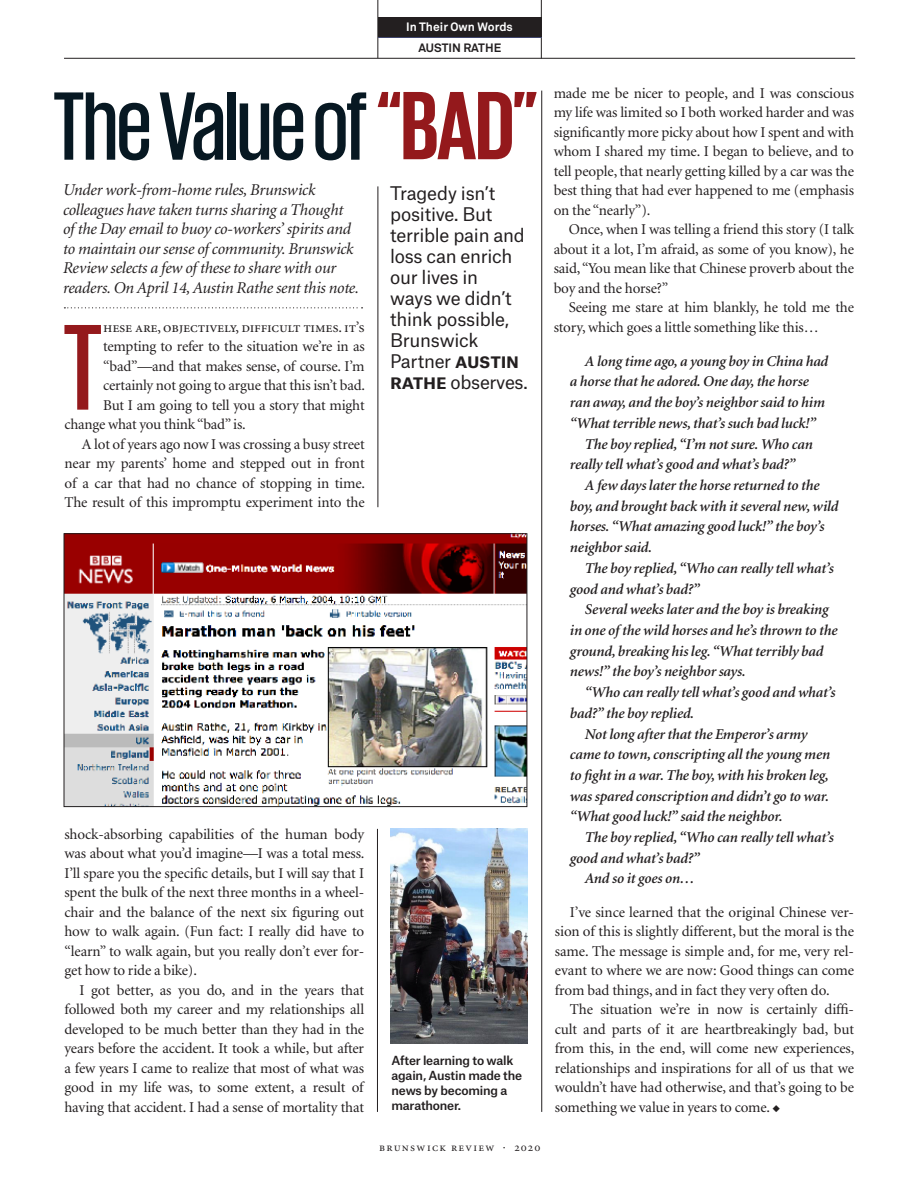
<style>
.page{position:relative;width:919px;height:1191px;background:#fff}
.page>*{position:absolute;margin:0;border:0;box-sizing:border-box;transform-origin:0 0}
.BR_Minion_Body_first{font:500 124.8px "Giorgio Sans";color:#94191c}
.BR_Minion_BodyText_J{font:500 99.15px "Giorgio Sans";letter-spacing:-.01em;color:#071822}
.BR_Atlas_Grotesk_Pul{font:18px/21px "Atlas Grotesk";letter-spacing:-.015em;color:#231f20}
.BR_Minion_Body__no_i{font:italic 16.5px/19.5px "Minion";letter-spacing:-.015em;color:#231f20}
.BR_Minion_BodyText_J-2{font:15px/19.5px "Minion";letter-spacing:-.01em;color:#231f20;text-align:justify}
.BR_Minion_BodyText_J-3{font:italic 600 15px/20.7px "Minion";letter-spacing:-.01em;color:#231f20}
.BR_Minion_Body_first-2{font:15px "Minion";letter-spacing:-.015em;color:#231f20}
.BR_Minion_Body_first-3{font:15px "Minion Regular SC";letter-spacing:-.015em;color:#231f20}
.BR_Minion_Body_first-4{font:500 12px/15px "Atlas Grotesk";letter-spacing:-.015em;color:#231f20}
.t1{font:12px "Minion Regular SC";letter-spacing:.105em;color:#231f20}
.SA_strap{font:700 12px "Akkurat Pro";letter-spacing:.005em;color:#fff}
.SA_strap-2{font:700 12px "Akkurat Pro";letter-spacing:.005em;color:#231f20}
.s1{font-weight:700;color:#94191c}
.s2{font-weight:700}
</style>
<div class="page">
<hr style="left:377px;top:829px;width:1px;height:283px;background:#231f20">
<hr style="left:377px;top:186px;width:1px;height:321px;background:#231f20">
<img style="left:66px;top:535px;width:459px;height:269px">
<div style="left:64px;top:533px;width:463px;height:273px;border:1px solid #231f20"></div>
<hr style="left:541px;top:91px;width:1px;height:1021px;background:#231f20">
<svg style="left:64px;top:307px;width:298px;height:1px"></svg>
<hr style="left:377px;top:0;width:1px;height:58px;background:#231f20">
<hr style="left:541px;top:0;width:1px;height:59px;background:#231f20">
<div style="left:377px;top:17px;width:164px;height:21px;background:#231f20"></div>
<hr style="left:64px;top:58px;width:791px;height:1px;background:#231f20">
<img style="left:390px;top:829px;width:137px;height:214px">
<p class="SA_strap" style="left:406px;top:20px;width:108px">In Their Own Words</p>
<p class="SA_strap-2" style="left:418px;top:40px;width:84px">AUSTIN RATHE</p>
<p class="BR_Minion_BodyText_J" style="left:53px;top:77px;width:486px">The Value of<span class="s1">“BAD”</span></p>
<p class="BR_Minion_Body__no_i" style="left:63px;top:181px;width:297px">Under work-from-home rules, Brunswick colleagues have taken turns sharing a Thought of the Day email to buoy co-workers’ spirits and to maintain our sense of community. Brunswick Review selects a few of these to share with our readers. On April 14, Austin Rathe sent this note.</p>
<p class="BR_Atlas_Grotesk_Pul" style="left:390px;top:180px;width:136px">Tragedy isn’t positive. But terrible pain and loss can enrich our lives in ways we didn’t think possible,</p>
<p class="BR_Atlas_Grotesk_Pul" style="left:390px;top:327px;width:139px">Brunswick<br>Partner <span class="s2">AUSTIN<br>RATHE</span> observes.</p>
<p class="BR_Minion_Body_first" style="left:63px;top:306px;width:41px">T</p>
<p class="BR_Minion_Body_first-3" style="left:103px;top:319px;width:263px">hese are, objectively, difficult times. it’s</p>
<p class="BR_Minion_Body_first-2" style="left:103px;top:339px;width:263px">tempting to refer to the situation we’re in as</p>
<p class="BR_Minion_Body_first-2" style="left:103px;top:358px;width:263px">“bad”—and that makes sense, of course. I’m</p>
<p class="BR_Minion_Body_first-2" style="left:103px;top:378px;width:263px">certainly not going to argue that this isn’t bad.</p>
<p class="BR_Minion_Body_first-2" style="left:103px;top:397px;width:263px">But I am going to tell you a story that might</p>
<p class="BR_Minion_Body_first-2" style="left:64px;top:417px;width:183px">change what you think “bad” is.</p>
<p class="BR_Minion_BodyText_J-2" style="left:64px;top:435px;width:302px;text-indent:17px">A lot of years ago now I was crossing a busy street near my parents’ home and stepped out in front of a car that had no chance of stopping in time.<br>The result of this impromptu experiment into the</p>
<p class="BR_Minion_BodyText_J-2" style="left:64px;top:825px;width:301px">shock-absorbing capabilities of the human body was about what you’d imagine—I was a total mess.<br>I’ll spare you the specific details, but I will say that I spent the bulk of the next three months in a wheel&shy;chair and the balance of the next six figuring out how to walk again. (Fun fact: I really did have to “learn” to walk again, but you really don’t ever for&shy;get how to ride a bike).</p>
<p class="BR_Minion_BodyText_J-2" style="left:64px;top:981px;width:301px;text-indent:15px">I got better, as you do, and in the years that followed both my career and my relationships all developed to be much better than they had in the years before the accident. It took a while, but after a few years I came to realize that most of what was good in my life was, to some extent, a result of having that accident. I had a sense of mortality that</p>
<p class="BR_Minion_Body_first-4" style="left:391px;top:1051px;width:132px">After learning to walk again, Austin made the news by becoming a marathoner.</p>
<p class="t1" style="left:379px;top:1141px;width:163px">brunswick review · 2020</p>
<p class="BR_Minion_BodyText_J-2" style="left:553px;top:84px;width:302px">made me be nicer to people, and I was conscious my life was limited so I both worked harder and was significantly more picky about how I spent and with whom I shared my time. I began to believe, and to tell people, that nearly getting killed by a car was the best thing that had ever happened to me (emphasis on the “nearly”).</p>
<p class="BR_Minion_BodyText_J-2" style="left:553px;top:220px;width:302px;text-indent:15px">Once, when I was telling a friend this story (I talk about it a lot, I’m afraid, as some of you know), he said, “You mean like that Chinese proverb about the boy and the horse?”</p>
<p class="BR_Minion_BodyText_J-2" style="left:553px;top:298px;width:302px;text-indent:15px">Seeing me stare at him blankly, he told me the story, which goes a little something like this…</p>
<p class="BR_Minion_BodyText_J-3" style="left:570px;top:351px;width:260px;text-indent:15px">A long time ago, a young boy in China had a horse that he adored. One day, the horse ran away, and the boy’s neighbor said to him “What terrible news, that’s such bad luck!”</p>
<p class="BR_Minion_BodyText_J-3" style="left:570px;top:434px;width:244px;text-indent:15px">The boy replied, “I’m not sure. Who can really tell what’s good and what’s bad?”</p>
<p class="BR_Minion_BodyText_J-3" style="left:570px;top:475px;width:270px;text-indent:15px">A few days later the horse returned to the boy, and brought back with it several new, wild horses. “What amazing good luck!” the boy’s neighbor said.</p>
<p class="BR_Minion_BodyText_J-3" style="left:570px;top:558px;width:265px;text-indent:15px">The boy replied, “Who can really tell what’s good and what’s bad?”</p>
<p class="BR_Minion_BodyText_J-3" style="left:570px;top:599px;width:269px;text-indent:15px">Several weeks later and the boy is breaking in one of the wild horses and he’s thrown to the ground, breaking his leg. “What terribly bad news!” the boy’s neighbor says.</p>
<p class="BR_Minion_BodyText_J-3" style="left:570px;top:682px;width:267px;text-indent:15px">“Who can really tell what’s good and what’s bad?” the boy replied.</p>
<p class="BR_Minion_BodyText_J-3" style="left:570px;top:724px;width:262px;text-indent:15px">Not long after that the Emperor’s army came to town, conscripting all the young men to fight in a war. The boy, with his broken leg, was spared conscription and didn’t go to war. “What good luck!” said the neighbor.</p>
<p class="BR_Minion_BodyText_J-3" style="left:570px;top:827px;width:265px;text-indent:15px">The boy replied, “Who can really tell what’s good and what’s bad?”</p>
<p class="BR_Minion_BodyText_J-3" style="left:585px;top:868px;width:111px">And so it goes on…</p>
<p class="BR_Minion_BodyText_J-2" style="left:554px;top:903px;width:301px;text-indent:15px">I’ve since learned that the original Chinese ver&shy;sion of this is slightly different, but the moral is the same. The message is simple and, for me, very rel&shy;evant to where we are now: Good things can come from bad things, and in fact they very often do.</p>
<p class="BR_Minion_BodyText_J-2" style="left:554px;top:1000px;width:301px;text-indent:15px">The situation we’re in now is certainly diffi&shy;cult and parts of it are heartbreakingly bad, but from this, in the end, will come new experiences, relationships and inspirations for all of us that we wouldn’t have had otherwise, and that’s going to be something we value in years to come. ◆</p>
</div>
